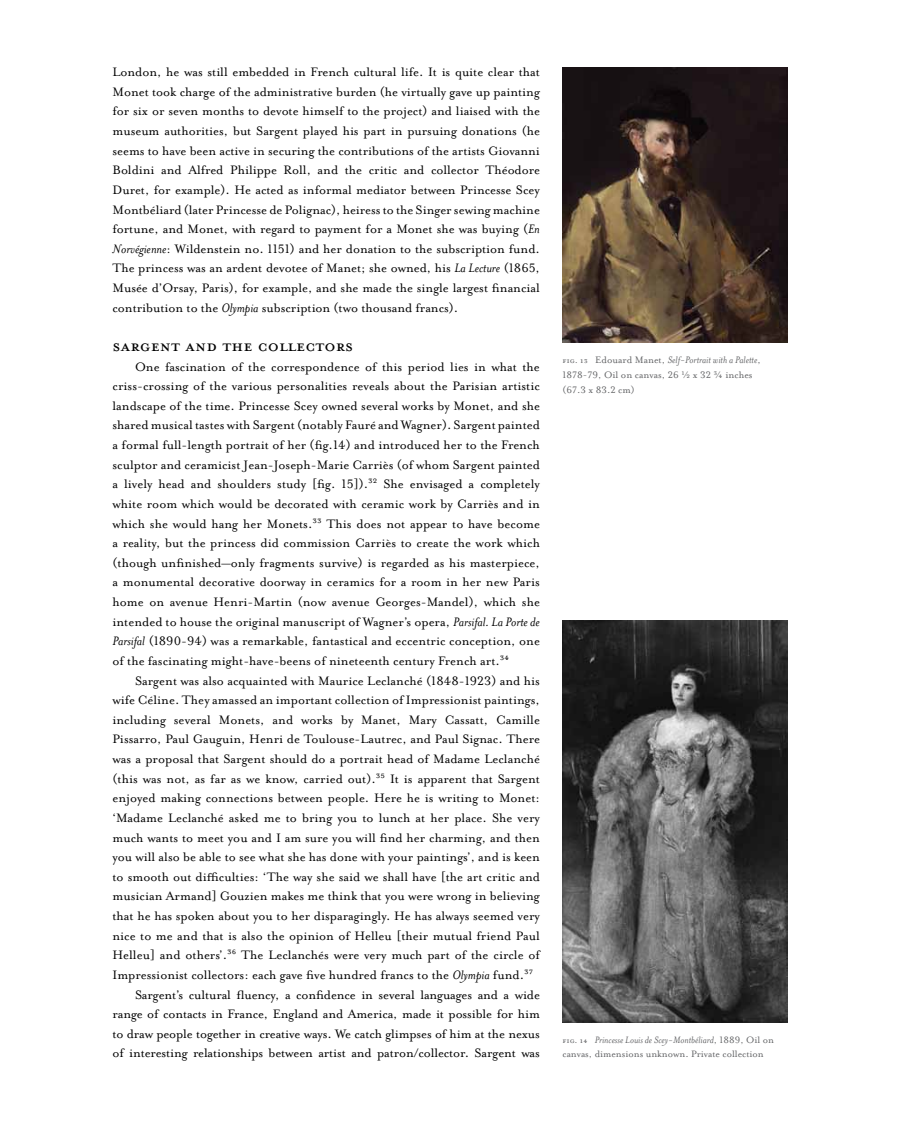
<style>
.page{position:relative;width:900px;height:1125px;background:#fff}
.page>*{position:absolute;margin:0;border:0;box-sizing:border-box;transform-origin:0 0}
.t1{font:22.5px "Mrs Eaves All Petite Caps";color:#000}
.t2{font:14px/19.6px "Mrs Eaves Roman Lining";color:#000;text-align:justify}
.t3{font:10.75px/14.9px "Mrs Eaves Roman Lining";color:#636466}
.t4{font:italic 10.75px "Mrs Eaves";color:#636466}
.t5{font:italic 10.62px "Mrs Eaves";color:#636466}
.t6{font:10.62px "Mrs Eaves Roman Lining";color:#636466}
.s1{font-family:"Mrs Eaves";font-style:italic}
.s2{font-family:"Mrs Eaves All Petite Caps";font-style:normal}
.s3{font-family:"Mrs Eaves Roman Lining";font-style:normal}
</style>
<div class="page">
<img style="left:562px;top:67px;width:226px;height:276px">
<img style="left:562px;top:621px;width:226px;height:401px">
<p class="t2" style="left:112px;top:62px;width:429px">London, he was still embedded in French cultural life. It is quite clear that Monet took charge of the administrative burden (he virtually gave up painting for six or seven months to devote himself to the project) and liaised with the museum authorities, but Sargent played his part in pursuing donations (he seems to have been active in securing the contributions of the artists Giovanni Boldini and Alfred Philippe Roll, and the critic and collector Théodore Duret, for example). He acted as informal mediator between Princesse Scey Montbéliard (later Princesse de Polignac), heiress to the Singer sewing machine fortune, and Monet, with regard to payment for a Monet she was buying (<span class="s1">En Norvégienne</span>: Wildenstein no. 1151) and her donation to the subscription fund.<br>The princess was an ardent devotee of Manet; she owned, his <span class="s1">La Lecture</span> (1865, Musée d’Orsay, Paris), for example, and she made the single largest financial contribution to the <span class="s1">Olympia</span> subscription (two thousand francs).</p>
<h1 class="t1" style="left:112px;top:336px;width:242px">SARGENT AND THE COLLECTORS</h1>
<p class="t2" style="left:112px;top:357px;width:429px;text-indent:22px">One fascination of the correspondence of this period lies in what the criss-crossing of the various personalities reveals about the Parisian artistic landscape of the time. Princesse Scey owned several works by Monet, and she shared musical tastes with Sargent (notably Fauré and Wagner). Sargent painted a formal full-length portrait of her (fig.14) and introduced her to the French sculptor and ceramicist Jean-Joseph-Marie Carriès (of whom Sargent painted a lively head and shoulders study [fig. 15]).<sup>32</sup> She envisaged a completely white room which would be decorated with ceramic work by Carriès and in which she would hang her Monets.<sup>33</sup> This does not appear to have become a reality, but the princess did commission Carriès to create the work which (though unfinished—only fragments survive) is regarded as his masterpiece, a monumental decorative doorway in ceramics for a room in her new Paris home on avenue Henri-Martin (now avenue Georges-Mandel), which she intended to house the original manuscript of Wagner’s opera, <span class="s1">Parsifal. La Porte de Parsifal</span> (1890-94) was a remarkable, fantastical and eccentric conception, one of the fascinating might-have-beens of nineteenth century French art.<sup>34</sup></p>
<p class="t2" style="left:135px;top:671px;width:406px">Sargent was also acquainted with Maurice Leclanché (1848-1923) and his</p>
<p class="t2" style="left:112px;top:690px;width:429px">wife Céline. They amassed an important collection of Impressionist paintings,</p>
<p class="t2" style="left:112px;top:710px;width:429px">including several Monets, and works by Manet, Mary Cassatt, Camille</p>
<p class="t2" style="left:112px;top:730px;width:429px">Pissarro, Paul Gauguin, Henri de Toulouse-Lautrec, and Paul Signac. There</p>
<p class="t2" style="left:112px;top:749px;width:429px">was a proposal that Sargent should do a portrait head of Madame Leclanché</p>
<p class="t2" style="left:112px;top:769px;width:429px">(this was not, as far as we know, carried out).<sup>35</sup> It is apparent that Sargent</p>
<p class="t2" style="left:113px;top:789px;width:429px">enjoyed making connections between people. Here he is writing to Monet:</p>
<p class="t2" style="left:113px;top:808px;width:429px">‘Madame Leclanché asked me to bring you to lunch at her place. She very</p>
<p class="t2" style="left:113px;top:828px;width:429px">much wants to meet you and I am sure you will find her charming, and then</p>
<p class="t2" style="left:113px;top:847px;width:429px">you will also be able to see what she has done with your paintings’, and is keen</p>
<p class="t2" style="left:113px;top:867px;width:429px">to smooth out difficulties: ‘The way she said we shall have [the art critic and</p>
<p class="t2" style="left:113px;top:887px;width:429px">musician Armand] Gouzien makes me think that you were wrong in believing</p>
<p class="t2" style="left:113px;top:906px;width:429px">that he has spoken about you to her disparagingly. He has always seemed very</p>
<p class="t2" style="left:113px;top:926px;width:429px">nice to me and that is also the opinion of Helleu [their mutual friend Paul</p>
<p class="t2" style="left:113px;top:945px;width:429px">Helleu] and others’.<sup>36</sup> The Leclanchés were very much part of the circle of</p>
<p class="t2" style="left:112px;top:965px;width:422px">Impressionist collectors: each gave five hundred francs to the <span class="s1">Olympia</span> fund.<sup>37</sup></p>
<p class="t2" style="left:135px;top:985px;width:406px">Sargent’s cultural fluency, a confidence in several languages and a wide</p>
<p class="t2" style="left:112px;top:1004px;width:429px">range of contacts in France, England and America, made it possible for him</p>
<p class="t2" style="left:112px;top:1024px;width:429px">to draw people together in creative ways. We catch glimpses of him at the nexus</p>
<p class="t2" style="left:112px;top:1044px;width:429px">of interesting relationships between artist and patron/collector. Sargent was</p>
<p class="t4" style="left:562px;top:354px;width:200px"><span class="s2">fig. 13</span> <span class="s3">Edouard Manet,</span> Self-Portrait with a Palette<span class="s3">,</span></p>
<p class="t3" style="left:562px;top:367px;width:192px">1878-79, Oil on canvas, 26 ½ x 32 ¾ inches (67.3 x 83.2 cm)</p>
<p class="t5" style="left:562px;top:1034px;width:213px"><span class="s2">fig. 14</span> Princesse Louis de Scey-Montbéliard<span class="s3">, 1889, Oil on</span></p>
<p class="t6" style="left:562px;top:1049px;width:203px">canvas, dimensions unknown. Private collection</p>
</div>
